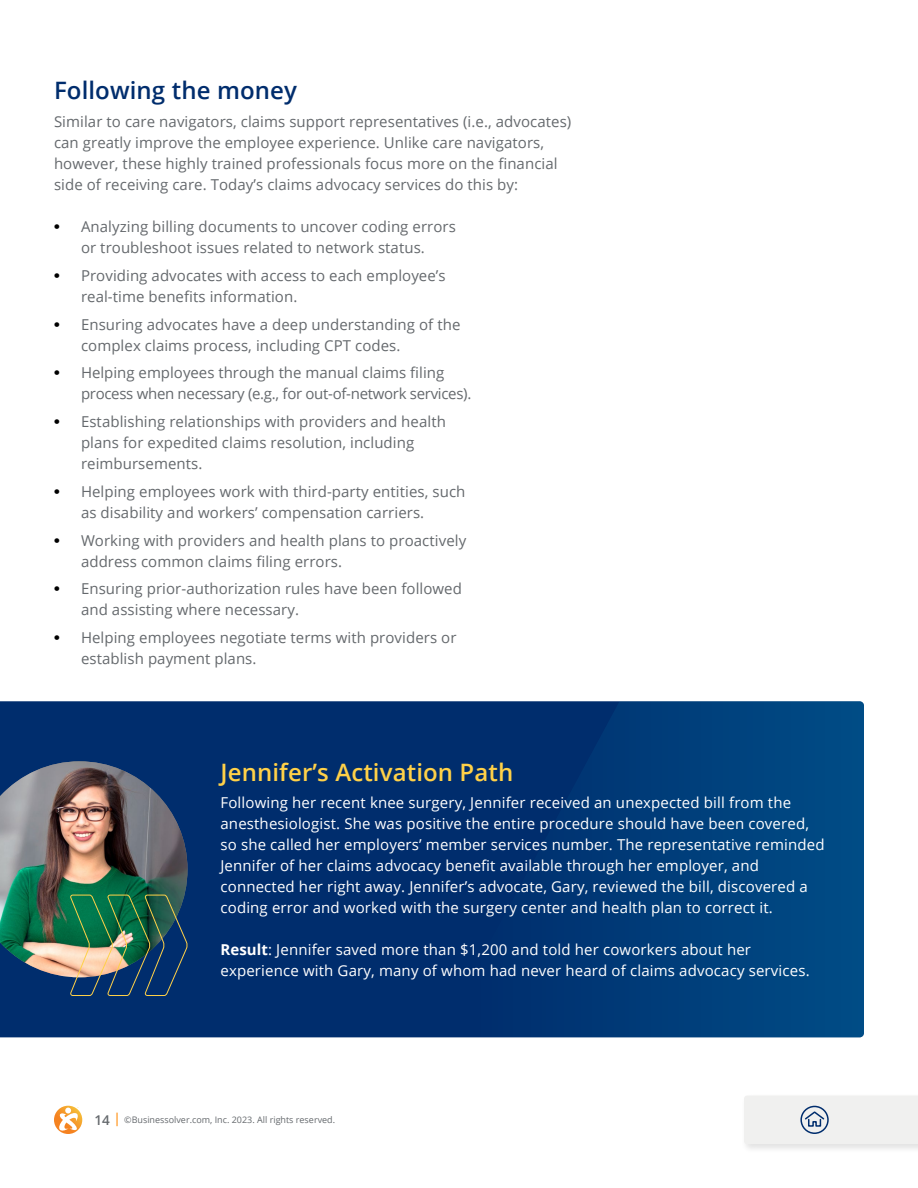
<style>
.page{position:relative;width:918px;height:1188px;background:#fff}
.page>*{position:absolute;margin:0;border:0;box-sizing:border-box;transform-origin:0 0}
.t1{font:600 24px "Open Sans";letter-spacing:.005em;color:#ffd148}
.t2{font:600 24px "Open Sans";letter-spacing:.005em;color:#002d6d}
.t3{font:15px/21px "Open Sans";letter-spacing:.005em;color:#65696d}
.t4{font:15px/21px "Open Sans";letter-spacing:.01em;color:#fff}
.t5{font:9px "Open Sans";color:#65696d}
.s1{font-family:"Times";font-size:16.5px;color:#000}
.s2{font-weight:700}
.s3{font-weight:600;font-size:13.5px}
.s4{font-weight:600;font-size:13.5px;color:#ff9721}
</style>
<div class="page">
<div style="left:0;top:701px;width:411px;height:336px;background:#002d6d"></div>
<svg style="left:411px;top:701px;width:453px;height:336px;background:#003a77"></svg>
<img style="left:0;top:761px;width:188px;height:235px">
<svg style="left:54px;top:1106px;width:28px;height:28px"></svg>
<div style="left:741px;top:1093px;width:177px;height:60px;background:#000;opacity:.12"></div>
<div style="left:744px;top:1096px;width:174px;height:48px;background:#f0f0ef"></div>
<h1 class="t2" style="left:54px;top:74px;width:245px">Following the money</h1>
<p class="t3" style="left:54px;top:111px;width:519px">Similar to care navigators, claims support representatives (i.e., advocates) can greatly improve the employee experience. Unlike care navigators, however, these highly trained professionals focus more on the financial side of receiving care. Today’s claims advocacy services do this by:</p>
<p class="t3" style="left:54px;top:216px;width:403px;text-align:center"><span class="s1">•</span> Analyzing billing documents to uncover coding errors or troubleshoot issues related to network status.</p>
<p class="t3" style="left:81px;top:265px;width:366px;text-indent:-27px"><span class="s1">•</span> Providing advocates with access to each employee’s real-time benefits information.</p>
<p class="t3" style="left:81px;top:313px;width:381px;text-indent:-27px"><span class="s1">•</span> Ensuring advocates have a deep understanding of the complex claims process, including CPT codes.</p>
<p class="t3" style="left:81px;top:362px;width:392px;text-indent:-27px"><span class="s1">•</span> Helping employees through the manual claims filing process when necessary (e.g., for out-of-network services).</p>
<p class="t3" style="left:81px;top:411px;width:366px;text-indent:-27px"><span class="s1">•</span> Establishing relationships with providers and health plans for expedited claims resolution, including reimbursements.</p>
<p class="t3" style="left:81px;top:481px;width:386px;text-indent:-27px"><span class="s1">•</span> Helping employees work with third-party entities, such as disability and workers’ compensation carriers.</p>
<p class="t3" style="left:81px;top:529px;width:387px;text-indent:-27px"><span class="s1">•</span> Working with providers and health plans to proactively address common claims filing errors.</p>
<p class="t3" style="left:81px;top:578px;width:383px;text-indent:-27px"><span class="s1">•</span> Ensuring prior-authorization rules have been followed and assisting where necessary.</p>
<p class="t3" style="left:81px;top:627px;width:377px;text-indent:-27px"><span class="s1">•</span> Helping employees negotiate terms with providers or establish payment plans.</p>
<h1 class="t1" style="left:220px;top:755px;width:294px">Jennifer’s Activation Path</h1>
<p class="t4" style="left:220px;top:792px;width:606px">Following her recent knee surgery, Jennifer received an unexpected bill from the anesthesiologist. She was positive the entire procedure should have been covered, so she called her employers’ member services number. The representative reminded Jennifer of her claims advocacy benefit available through her employer, and connected her right away. Jennifer’s advocate, Gary, reviewed the bill, discovered a coding error and worked with the surgery center and health plan to correct it.</p>
<p class="t4" style="left:220px;top:939px;width:591px"><span class="s2">Result</span>: Jennifer saved more than $1,200 and told her coworkers about her experience with Gary, many of whom had never heard of claims advocacy services.</p>
<p class="t5" style="left:94px;top:1114px;width:242px"><span class="s3">14</span> <span class="s4">|</span> ©Businessolver.com, Inc. 2023. All rights reserved.</p>
</div>
